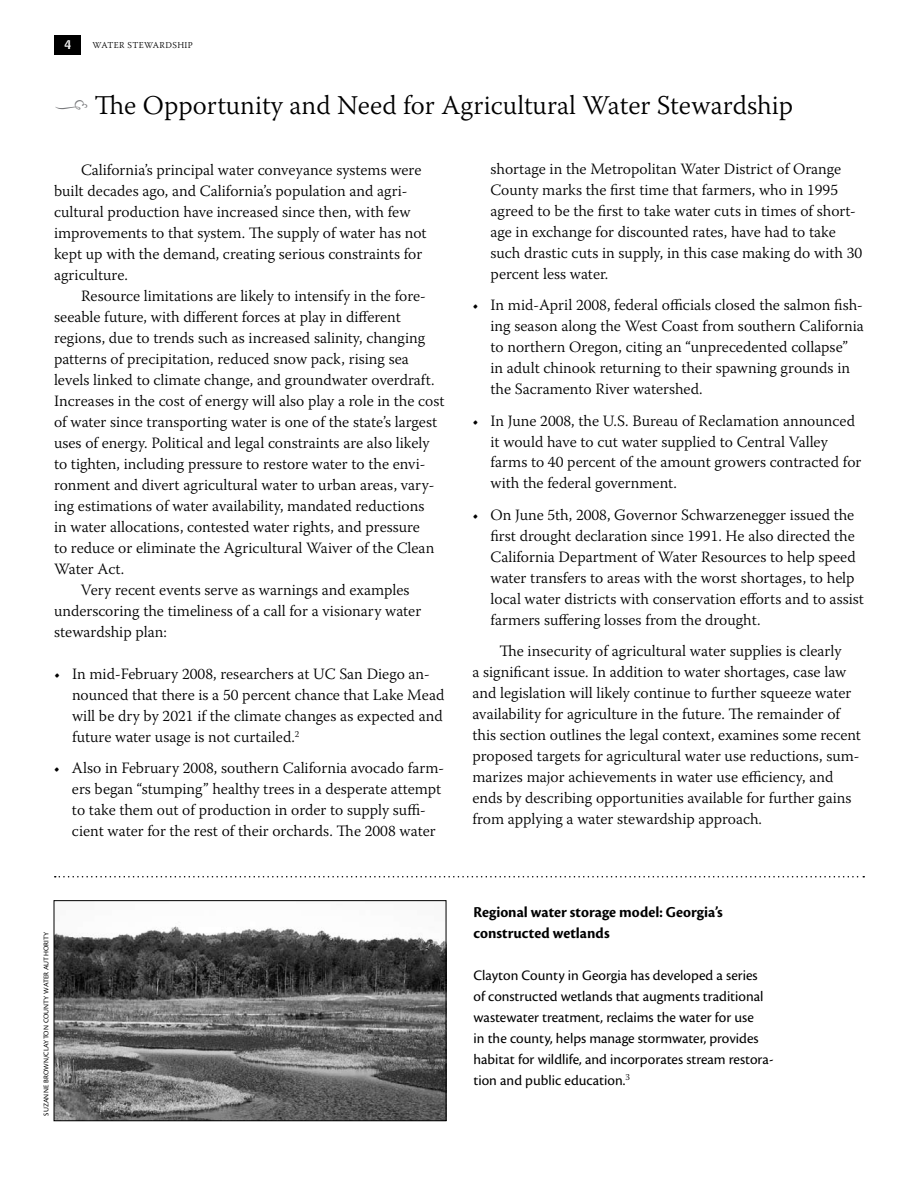
<style>
.page{position:relative;width:918px;height:1188px;background:#fff}
.page>*{position:absolute;margin:0;border:0;box-sizing:border-box;transform-origin:0 0}
.t1{font:300 27px "Warnock Pro";color:#000}
.t2{font:300 15.75px/21px "Warnock Pro";color:#000}
.t3{font:15.75px/21px "Cronos Pro Bold Subh";color:#000}
.t4{font:15px/21px "Cronos Pro";letter-spacing:-.005em;color:#000}
.t5{font:12px "Bell Centennial Std Name Num";color:#fff}
.t6{font:300 9px "Warnock Pro";letter-spacing:.04em;color:#000}
.t7{font:7.5px "Cronos Pro";letter-spacing:.01em;color:#000}
.s1{font-family:"Type Embellishments One Let Plain";font-weight:400;color:#77787b}
</style>
<div class="page">
<div style="left:54px;top:36px;width:27px;height:19px;background:#000"></div>
<img style="left:56px;top:926px;width:388px;height:193px">
<div style="left:54px;top:900px;width:392px;height:221px;border:1px solid #000"></div>
<svg style="left:55px;top:876px;width:809px;height:2px"></svg>
<p class="t5" style="left:64px;top:37px;width:8px">4</p>
<p class="t6" style="left:93px;top:40px;width:102px">WATER STEWARDSHIP</p>
<h1 class="t1" style="left:54px;top:89px;width:741px"><span class="s1">j</span> The Opportunity and Need for Agricultural Water Stewardship</h1>
<p class="t2" style="left:54px;top:159px;width:374px;text-indent:27px">California’s principal water conveyance systems were built decades ago, and California’s population and agri&shy;cultural production have increased since then, with few improvements to that system. The supply of water has not kept up with the demand, creating serious constraints for agriculture.</p>
<p class="t2" style="left:81px;top:285px;width:346px">Resource limitations are likely to intensify in the fore-</p>
<p class="t2" style="left:54px;top:306px;width:348px">seeable future, with different forces at play in different</p>
<p class="t2" style="left:54px;top:327px;width:373px">regions, due to trends such as increased salinity, changing</p>
<p class="t2" style="left:54px;top:348px;width:357px">patterns of precipitation, reduced snow pack, rising sea</p>
<p class="t2" style="left:54px;top:369px;width:382px">levels linked to climate change, and groundwater overdraft.</p>
<p class="t2" style="left:54px;top:390px;width:392px">Increases in the cost of energy will also play a role in the cost</p>
<p class="t2" style="left:54px;top:411px;width:385px">of water since transporting water is one of the state’s largest</p>
<p class="t2" style="left:54px;top:432px;width:377px">uses of energy. Political and legal constraints are also likely</p>
<p class="t2" style="left:54px;top:453px;width:373px">to tighten, including pressure to restore water to the envi-</p>
<p class="t2" style="left:54px;top:474px;width:382px">ronment and divert agricultural water to urban areas, vary-</p>
<p class="t2" style="left:54px;top:495px;width:372px">ing estimations of water availability, mandated reductions</p>
<p class="t2" style="left:54px;top:516px;width:368px">in water allocations, contested water rights, and pressure</p>
<p class="t2" style="left:54px;top:537px;width:382px">to reduce or eliminate the Agricultural Waiver of the Clean</p>
<p class="t2" style="left:54px;top:558px;width:72px">Water Act.</p>
<p class="t2" style="left:81px;top:579px;width:330px">Very recent events serve as warnings and examples</p>
<p class="t2" style="left:54px;top:600px;width:369px">underscoring the timeliness of a call for a visionary water</p>
<p class="t2" style="left:54px;top:621px;width:114px">stewardship plan:</p>
<p class="t2" style="left:72px;top:663px;width:374px;text-indent:-18px">• In mid-February 2008, researchers at UC San Diego an&shy;nounced that there is a 50 percent chance that Lake Mead will be dry by 2021 if the climate changes as expected and future water usage is not curtailed.<sup>2</sup></p>
<p class="t2" style="left:72px;top:757px;width:374px;text-indent:-18px">• Also in February 2008, southern California avocado farm&shy;ers began “stumping” healthy trees in a desperate attempt to take them out of production in order to supply suffi&shy;cient water for the rest of their orchards. The 2008 water</p>
<p class="t7" style="left:42px;top:1116px;width:185px;rotate:-90deg">Suzanne Brown/Clayton County Water Authority</p>
<p class="t2" style="left:490px;top:158px;width:373px">shortage in the Metropolitan Water District of Orange County marks the first time that farmers, who in 1995 agreed to be the first to take water cuts in times of short&shy;age in exchange for discounted rates, have had to take such drastic cuts in supply, in this case making do with 30 percent less water.</p>
<p class="t2" style="left:490px;top:294px;width:375px;text-indent:-18px">• In mid-April 2008, federal officials closed the salmon fish&shy;ing season along the West Coast from southern California to northern Oregon, citing an “unprecedented collapse” in adult chinook returning to their spawning grounds in the Sacramento River watershed.</p>
<p class="t2" style="left:490px;top:410px;width:372px;text-indent:-18px">• In June 2008, the U.S. Bureau of Reclamation announced it would have to cut water supplied to Central Valley farms to 40 percent of the amount growers contracted for with the federal government.</p>
<p class="t2" style="left:490px;top:504px;width:375px;text-indent:-18px">• On June 5th, 2008, Governor Schwarzenegger issued the first drought declaration since 1991. He also directed the California Department of Water Resources to help speed water transfers to areas with the worst shortages, to help local water districts with conservation efforts and to assist farmers suffering losses from the drought.</p>
<p class="t2" style="left:472px;top:641px;width:390px;text-indent:27px">The insecurity of agricultural water supplies is clearly<br>a significant issue. In addition to water shortages, case law and legislation will likely continue to further squeeze water availability for agriculture in the future. The remainder of this section outlines the legal context, examines some recent proposed targets for agricultural water use reductions, sum&shy;marizes major achievements in water use efficiency, and ends by describing opportunities available for further gains from applying a water stewardship approach.</p>
<p class="t3" style="left:473px;top:902px;width:251px">Regional water storage model: Georgia’s constructed wetlands</p>
<p class="t4" style="left:473px;top:965px;width:302px">Clayton County in Georgia has developed a series<br>of constructed wetlands that augments traditional wastewater treatment, reclaims the water for use<br>in the county, helps manage stormwater, provides habitat for wildlife, and incorporates stream restora&shy;tion and public education.<sup>3</sup></p>
</div>
